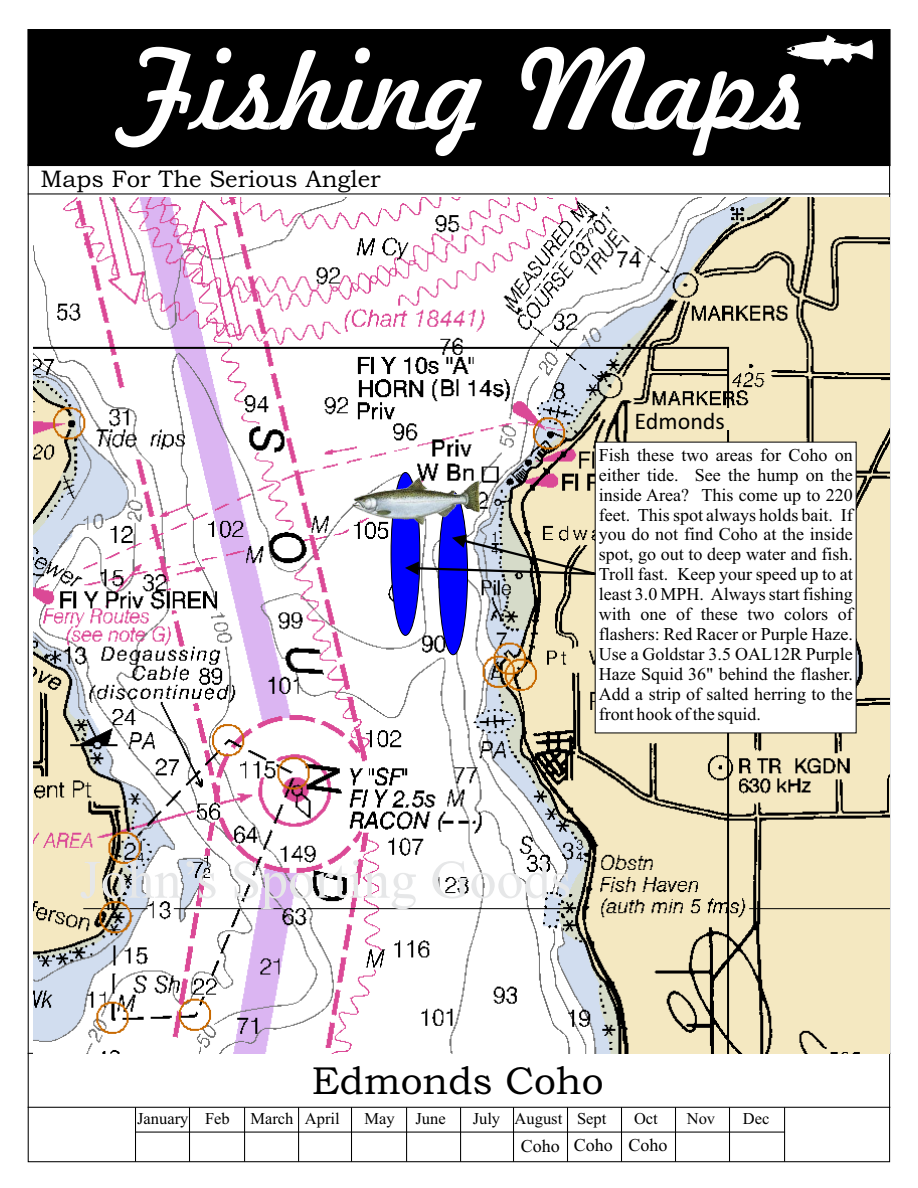
<style>
.page{position:relative;width:918px;height:1188px;background:#fff}
.page>*{position:absolute;margin:0;border:0;box-sizing:border-box;transform-origin:0 0}
.t1{font:108px "Freehand 521 BT Regular C";color:#fff}
.t2{font:54px "Times New Roman";color:#e6e7e8}
.t3{font:39px "Bookman Old Style";color:#000}
.t4{font:24px "Bookman Old Style";color:#000}
.t5{font:24px "Calibri";color:#000}
.t6{font:18px/20px "Times New Roman";color:#000;text-align:justify}
.t7{font:16.5px "Times New Roman";color:#000}
</style>
<div class="page">
<div style="left:27px;top:29px;width:864px;height:137px;background:#000"></div>
<hr style="left:28px;top:193px;width:862px;height:1px;background:#000">
<hr style="left:28px;top:1107px;width:862px;height:1px;background:#000">
<hr style="left:28px;top:1053px;width:862px;height:1px;background:#000">
<hr style="left:135px;top:1132px;width:650px;height:1px;background:#000">
<hr style="left:135px;top:1107px;width:1px;height:55px;background:#000">
<hr style="left:189px;top:1107px;width:1px;height:55px;background:#000">
<hr style="left:244px;top:1107px;width:1px;height:55px;background:#000">
<hr style="left:298px;top:1107px;width:1px;height:55px;background:#000">
<hr style="left:351px;top:1107px;width:1px;height:55px;background:#000">
<hr style="left:406px;top:1107px;width:1px;height:55px;background:#000">
<hr style="left:460px;top:1107px;width:1px;height:55px;background:#000">
<hr style="left:513px;top:1107px;width:1px;height:55px;background:#000">
<hr style="left:567px;top:1107px;width:1px;height:55px;background:#000">
<hr style="left:621px;top:1107px;width:1px;height:55px;background:#000">
<hr style="left:675px;top:1107px;width:1px;height:55px;background:#000">
<hr style="left:729px;top:1107px;width:1px;height:55px;background:#000">
<hr style="left:784px;top:1107px;width:1px;height:55px;background:#000">
<svg style="left:786px;top:34px;width:88px;height:33px"></svg>
<img style="left:34px;top:198px;width:856px;height:855px">
<div style="left:439px;top:492px;width:29px;height:163px;background:#00f;border:1px solid #000;border-radius:50%"></div>
<div style="left:391px;top:472px;width:29px;height:164px;background:#00f;border:1px solid #000;border-radius:50%"></div>
<img style="left:347px;top:470px;width:140px;height:68px">
<img style="left:353px;top:478px;width:126px;height:46px">
<div style="left:595px;top:442px;width:261px;height:291px;background:#fff"></div>
<svg style="left:405px;top:534px;width:190px;height:41px"></svg>
<div style="left:638px;top:409px;width:135px;height:21px;background:#f4e8c1"></div>
<h1 class="t1" style="left:122px;top:47px;width:689px">Fishing Maps</h1>
<h3 class="t4" style="left:40px;top:170px;width:342px">Maps For The Serious Angler</h3>
<h3 class="t5" style="left:635px;top:411px;width:92px">Edmonds</h3>
<p class="t6" style="left:599px;top:446px;width:256px">Fish these two areas for Coho on either tide. See the hump on the inside Area? This come up to 220 feet. This spot always holds bait. If you do not find Coho at the inside spot, go out to deep water and fish.<br>Troll fast. Keep your speed up to at least 3.0 MPH. Always start fishing with one of these two colors of flashers: Red Racer or Purple Haze.<br>Use a Goldstar 3.5 OAL12R Purple Haze Squid 36" behind the flasher.<br>Add a strip of salted herring to the front hook of the squid.</p>
<h2 class="t2" style="left:79px;top:860px;width:494px">John’s Sporting Goods</h2>
<h3 class="t3" style="left:312px;top:1066px;width:293px">Edmonds Coho</h3>
<p class="t7" style="left:137px;top:1113px;width:94px">January Feb</p>
<p class="t7" style="left:250px;top:1113px;width:91px">March April</p>
<p class="t7" style="left:365px;top:1113px;width:32px">May</p>
<p class="t7" style="left:415px;top:1113px;width:32px">June</p>
<p class="t7" style="left:473px;top:1113px;width:135px">July August Sept</p>
<p class="t7" style="left:634px;top:1113px;width:25px">Oct</p>
<p class="t7" style="left:687px;top:1113px;width:30px">Nov</p>
<p class="t7" style="left:743px;top:1113px;width:28px">Dec</p>
<p class="t6" style="left:521px;top:1137px;width:148px">Coho Coho Coho</p>
</div>
